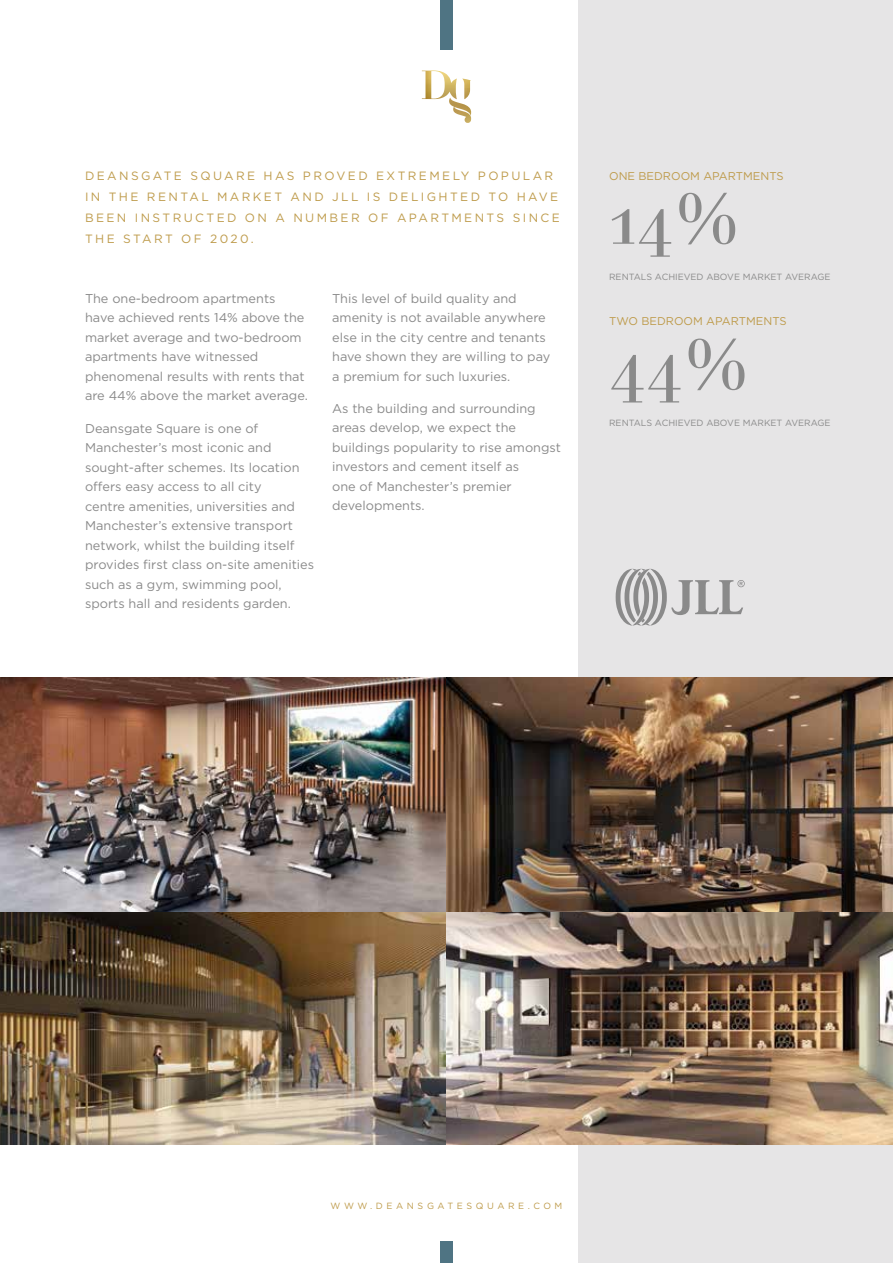
<style>
.page{position:relative;width:893px;height:1263px;background:#fff}
.page>*{position:absolute;margin:0;border:0;box-sizing:border-box;transform-origin:0 0}
.t1{font:72px "Exquise FYW01";color:#8a8a8a}
.t2{font:12.75px/19.5px "Gotham";color:#8a8a8a}
.t3{font:12px/21px "Gotham";letter-spacing:.2em;color:#be9b4b}
.t4{font:11.25px "Gotham";color:#be9b4b}
.t5{font:9px "Gotham";color:#8a8a8a}
.t6{font:9px "Gotham";letter-spacing:.4em;color:#be9b4b}
</style>
<div class="page">
<div style="left:440px;top:1242px;width:13px;height:21px;background:#4f7483"></div>
<div style="left:440px;top:0;width:13px;height:49px;background:#4f7483"></div>
<img style="left:422px;top:70px;width:49px;height:53px">
<div style="left:579px;top:0;width:314px;height:1263px;background:#e6e5e6"></div>
<img style="left:0;top:911px;width:446px;height:234px">
<img style="left:0;top:677px;width:446px;height:234px">
<img style="left:446px;top:911px;width:447px;height:234px">
<img style="left:446px;top:677px;width:447px;height:234px">
<svg style="left:616px;top:569px;width:129px;height:56px"></svg>
<p class="t3" style="left:85px;top:165px;width:476px">DEANSGATE SQUARE HAS PROVED EXTREMELY POPULAR IN THE RENTAL MARKET AND JLL IS DELIGHTED TO HAVE BEEN INSTRUCTED ON A NUMBER OF APARTMENTS SINCE THE START OF 2020.</p>
<p class="t2" style="left:85px;top:288px;width:224px">The one-bedroom apartments have achieved rents 14% above the market average and two-bedroom apartments have witnessed phenomenal results with rents that are 44% above the market average.</p>
<p class="t2" style="left:85px;top:418px;width:231px">Deansgate Square is one of Manchester’s most iconic and sought-after schemes. Its location offers easy access to all city<br>centre amenities, universities and Manchester’s extensive transport network, whilst the building itself provides first class on-site amenities such as a gym, swimming pool, sports hall and residents garden.</p>
<p class="t2" style="left:332px;top:288px;width:220px">This level of build quality and amenity is not available anywhere else in the city centre and tenants have shown they are willing to pay a premium for such luxuries.</p>
<p class="t2" style="left:332px;top:398px;width:230px">As the building and surrounding areas develop, we expect the buildings popularity to rise amongst investors and cement itself as<br>one of Manchester’s premier developments.</p>
<p class="t4" style="left:609px;top:169px;width:176px">ONE BEDROOM APARTMENTS</p>
<h1 class="t1" style="left:609px;top:176px;width:133px">14%</h1>
<p class="t5" style="left:609px;top:272px;width:223px">RENTALS ACHIEVED ABOVE MARKET AVERAGE</p>
<p class="t4" style="left:609px;top:315px;width:179px">TWO BEDROOM APARTMENTS</p>
<h1 class="t1" style="left:609px;top:321px;width:142px">44%</h1>
<p class="t5" style="left:609px;top:418px;width:223px">RENTALS ACHIEVED ABOVE MARKET AVERAGE</p>
<p class="t6" style="left:331px;top:1201px;width:233px">WWW.DEANSGATESQUARE.COM</p>
</div>
